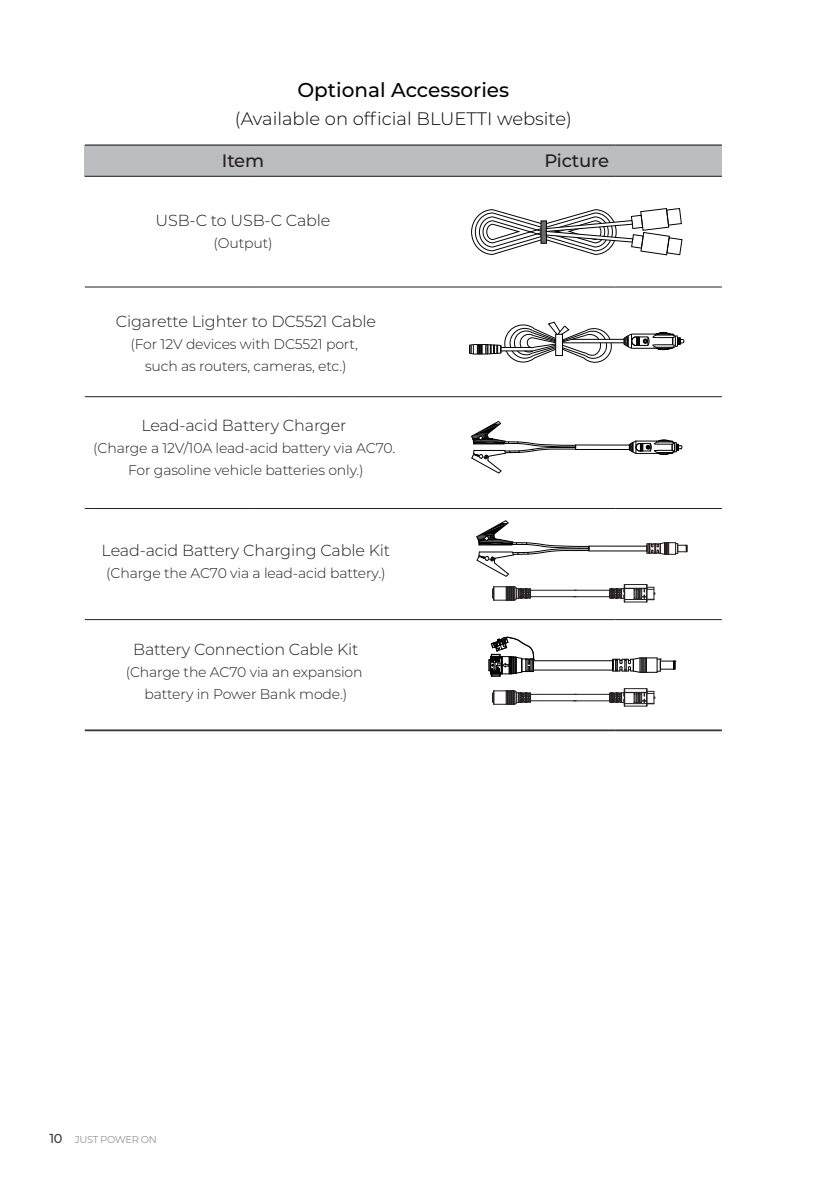
<style>
.page{position:relative;width:823px;height:1191px;background:#fff}
.page>*{position:absolute;margin:0;border:0;box-sizing:border-box;transform-origin:0 0}
.t1{font:500 20px "Montserrat";color:#030303}
.t2{font:300 18px "Montserrat";color:#030303}
.t3{font:500 18px "Montserrat";letter-spacing:-.01em;color:#231f20}
.t4{font:300 16px "Montserrat";letter-spacing:-.01em;color:#231f20}
.t5{font:300 14px/22px "Montserrat";letter-spacing:-.01em;color:#231f20;text-align:center}
.t6{font:10px "Montserrat";letter-spacing:-.04em;color:#939598}
.s1{font-weight:500;font-size:13px;color:#3e3e3f}
</style>
<div class="page">
<div style="left:85px;top:145px;width:636px;height:31px;background:#bcbdc0"></div>
<hr style="left:85px;top:144px;width:171px;height:2px;background:#231f20">
<hr style="left:256px;top:144px;width:359px;height:2px;background:#231f20">
<hr style="left:615px;top:144px;width:106px;height:2px;background:#231f20">
<hr style="left:85px;top:176px;width:171px;height:1px;background:#231f20">
<hr style="left:256px;top:176px;width:359px;height:1px;background:#231f20">
<hr style="left:615px;top:176px;width:106px;height:1px;background:#231f20">
<hr style="left:85px;top:287px;width:171px;height:1px;background:#231f20">
<hr style="left:256px;top:287px;width:359px;height:1px;background:#231f20">
<hr style="left:615px;top:287px;width:106px;height:1px;background:#231f20">
<hr style="left:85px;top:508px;width:171px;height:1px;background:#231f20">
<hr style="left:256px;top:508px;width:359px;height:1px;background:#231f20">
<hr style="left:615px;top:508px;width:106px;height:1px;background:#231f20">
<hr style="left:85px;top:619px;width:171px;height:1px;background:#231f20">
<hr style="left:256px;top:619px;width:359px;height:1px;background:#231f20">
<hr style="left:615px;top:619px;width:106px;height:1px;background:#231f20">
<hr style="left:85px;top:730px;width:171px;height:1px;background:#231f20">
<hr style="left:256px;top:730px;width:359px;height:1px;background:#231f20">
<hr style="left:615px;top:730px;width:106px;height:1px;background:#231f20">
<svg style="left:474px;top:208px;width:208px;height:47px"></svg>
<hr style="left:570px;top:342px;width:53px;height:1px;background:#030303">
<hr style="left:571px;top:339px;width:52px;height:1px;background:#030303">
<svg style="left:623px;top:331px;width:61px;height:20px"></svg>
<svg style="left:469px;top:321px;width:142px;height:42px"></svg>
<hr style="left:500px;top:350px;width:32px;height:1px;background:#030303">
<hr style="left:500px;top:347px;width:30px;height:1px;background:#030303">
<hr style="left:85px;top:396px;width:205px;height:1px;background:#231f20">
<hr style="left:290px;top:396px;width:431px;height:1px;background:#231f20">
<hr style="left:85px;top:729px;width:171px;height:1px;background:#231f20">
<hr style="left:256px;top:729px;width:359px;height:1px;background:#231f20">
<hr style="left:615px;top:729px;width:106px;height:1px;background:#231f20">
<hr style="left:575px;top:449px;width:54px;height:1px;background:#030303">
<hr style="left:575px;top:444px;width:54px;height:1px;background:#030303">
<svg style="left:628px;top:439px;width:53px;height:16px"></svg>
<svg style="left:471px;top:421px;width:105px;height:52px"></svg>
<hr style="left:588px;top:550px;width:58px;height:1px;background:#030303">
<hr style="left:588px;top:546px;width:58px;height:1px;background:#030303">
<svg style="left:476px;top:520px;width:113px;height:57px"></svg>
<svg style="left:646px;top:542px;width:41px;height:13px"></svg>
<svg style="left:492px;top:586px;width:39px;height:15px"></svg>
<hr style="left:574px;top:590px;width:35px;height:1px;background:#231f20">
<hr style="left:530px;top:590px;width:46px;height:1px;background:#231f20">
<hr style="left:530px;top:596px;width:46px;height:1px;background:#231f20">
<hr style="left:573px;top:596px;width:36px;height:1px;background:#231f20">
<svg style="left:609px;top:584px;width:46px;height:18px"></svg>
<svg style="left:492px;top:690px;width:39px;height:15px"></svg>
<hr style="left:574px;top:694px;width:35px;height:1px;background:#231f20">
<hr style="left:530px;top:694px;width:46px;height:1px;background:#231f20">
<hr style="left:530px;top:700px;width:46px;height:1px;background:#231f20">
<hr style="left:573px;top:700px;width:36px;height:1px;background:#231f20">
<svg style="left:609px;top:688px;width:46px;height:19px"></svg>
<svg style="left:488px;top:636px;width:46px;height:41px"></svg>
<svg style="left:612px;top:657px;width:63px;height:16px"></svg>
<h1 class="t1" style="left:297px;top:76px;width:213px">Optional Accessories</h1>
<p class="t2" style="left:235px;top:107px;width:338px">(Available on official BLUETTI website)</p>
<p class="t3" style="left:222px;top:148px;width:44px">Item</p>
<p class="t3" style="left:544px;top:148px;width:66px">Picture</p>
<p class="t4" style="left:155px;top:209px;width:176px">USB-C to USB-C Cable</p>
<p class="t5" style="left:213px;top:231px;width:61px">(Output)</p>
<p class="t4" style="left:116px;top:310px;width:261px">Cigarette Lighter to DC5521 Cable</p>
<p class="t5" style="left:130px;top:332px;width:229px">(For 12V devices with DC5521 port, such as routers, cameras, etc.)</p>
<p class="t4" style="left:141px;top:414px;width:206px">Lead-acid Battery Charger</p>
<p class="t5" style="left:93px;top:437px;width:303px">(Charge a 12V/10A lead-acid battery via AC70.<br>For gasoline vehicle batteries only.)</p>
<p class="t4" style="left:102px;top:540px;width:290px">Lead-acid Battery Charging Cable Kit</p>
<p class="t5" style="left:106px;top:562px;width:281px">(Charge the AC70 via a lead-acid battery.)</p>
<p class="t4" style="left:133px;top:638px;width:227px">Battery Connection Cable Kit</p>
<p class="t5" style="left:126px;top:660px;width:238px">(Charge the AC70 via an expansion battery in Power Bank mode.)</p>
<p class="t6" style="left:49px;top:1132px;width:109px"><span class="s1">10</span> JUST POWER ON</p>
</div>
